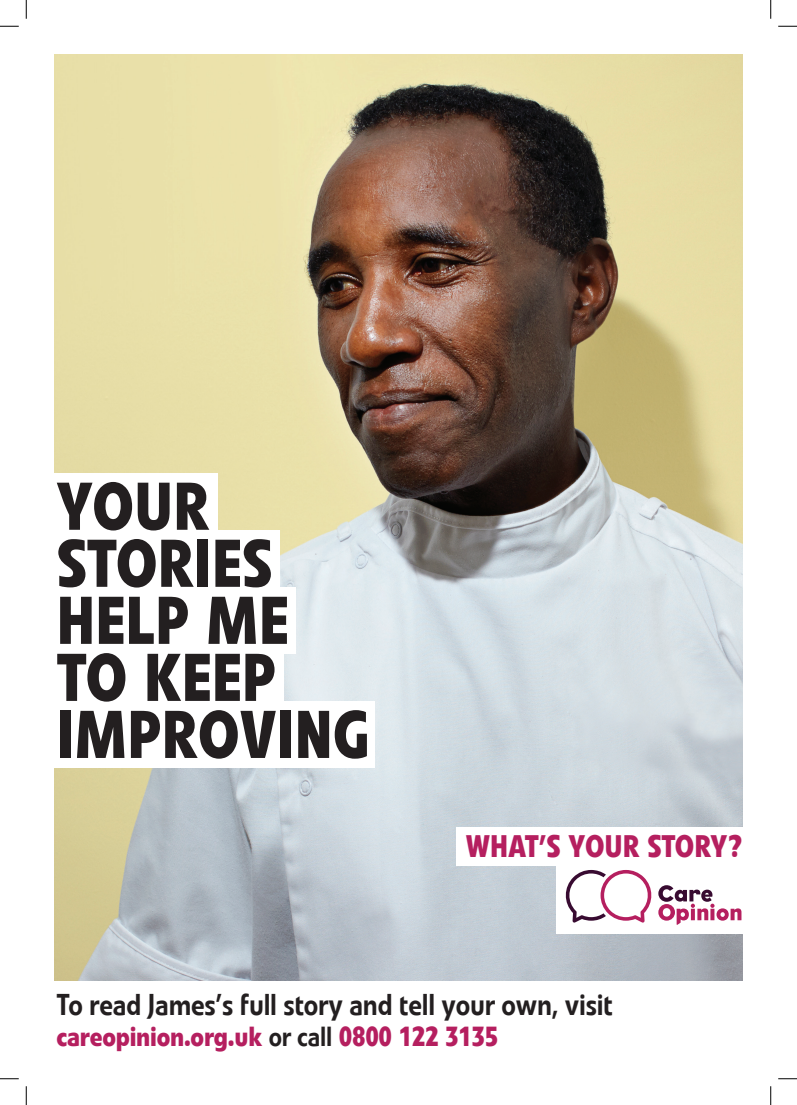
<style>
.page{position:relative;width:797px;height:1105px;background:#fff}
.page>*{position:absolute;margin:0;border:0;box-sizing:border-box;transform-origin:0 0}
.t1{font:700 66.75px/57px "Veto Com";color:#231f20;scale:.91 1}
.t2{font:700 31px "Veto Com";letter-spacing:-.005em;color:#b51f5f;scale:.91 1}
.t3{font:500 30px "Veto Com";letter-spacing:-.01em;color:#231f20;scale:.91 1}
.t4{font:700 27.5px "Veto Com";letter-spacing:-.01em;color:#b51f5f;scale:.91 1}
.s1{font-weight:500;color:#231f20}
</style>
<div class="page">
<img style="left:55px;top:55px;width:687px;height:925px">
<div style="left:49px;top:474px;width:168px;height:67px;background:#fff"></div>
<div style="left:49px;top:530px;width:231px;height:66px;background:#fff"></div>
<div style="left:49px;top:587px;width:247px;height:67px;background:#fff"></div>
<div style="left:49px;top:701px;width:326px;height:66px;background:#fff"></div>
<div style="left:49px;top:643px;width:235px;height:68px;background:#fff"></div>
<div style="left:456px;top:827px;width:292px;height:38px;background:#fff"></div>
<div style="left:556px;top:858px;width:192px;height:76px;background:#fff"></div>
<svg style="left:565px;top:870px;width:176px;height:55px"></svg>
<svg style="left:0;top:25px;width:19px;height:2px"></svg>
<svg style="left:778px;top:25px;width:19px;height:2px"></svg>
<svg style="left:0;top:1078px;width:19px;height:1px"></svg>
<svg style="left:778px;top:1078px;width:19px;height:1px"></svg>
<svg style="left:25px;top:0;width:2px;height:19px"></svg>
<svg style="left:25px;top:1086px;width:2px;height:19px"></svg>
<svg style="left:770px;top:0;width:1px;height:19px"></svg>
<svg style="left:770px;top:1086px;width:1px;height:19px"></svg>
<p class="t1" style="left:56px;top:478px;width:346px">YOUR<br>STORIES<br>HELP ME<br>TO KEEP<br>IMPROVING</p>
<p class="t2" style="left:465px;top:827px;width:305px">WHAT’S YOUR STORY?</p>
<p class="t3" style="left:56px;top:986px;width:613px">To read James’s full story and tell your own, visit</p>
<p class="t4" style="left:56px;top:1019px;width:487px">careopinion.org.uk <span class="s1">or call</span> 0800 122 3135</p>
</div>
